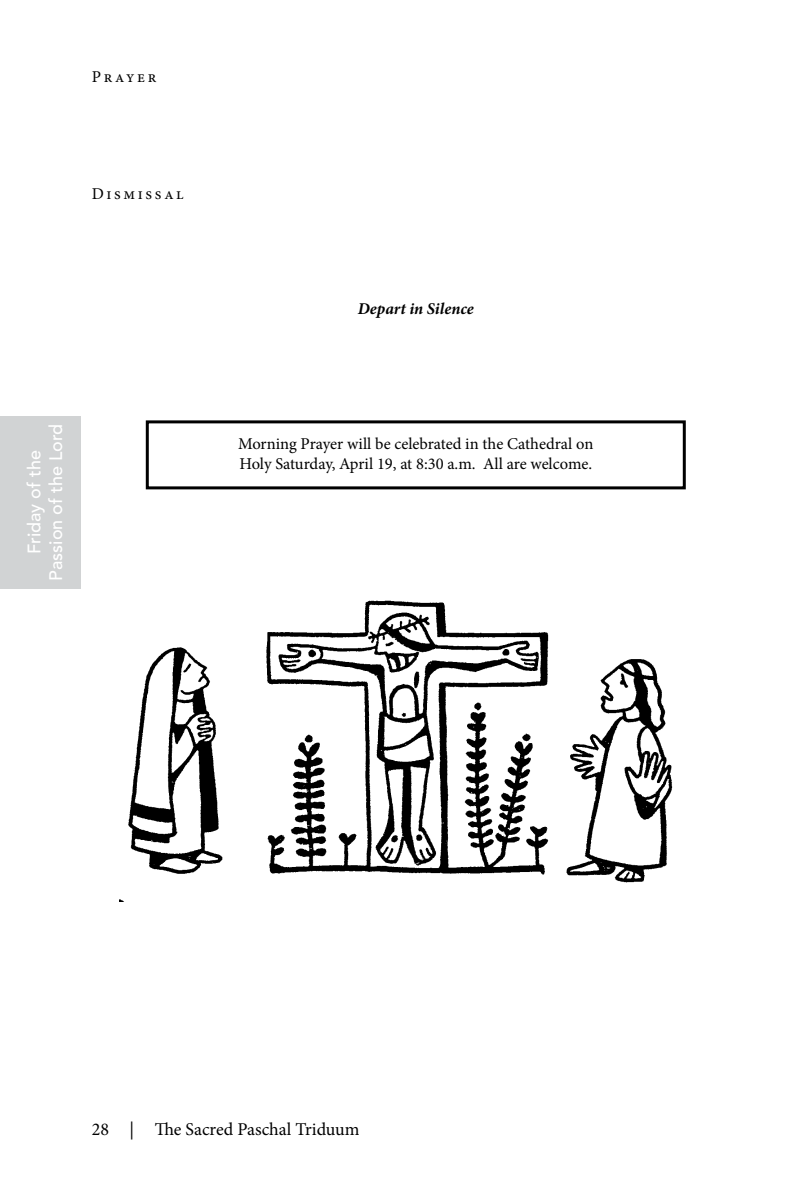
<style>
.page{position:relative;width:810px;height:1188px;background:#fff}
.page>*{position:absolute;margin:0;border:0;box-sizing:border-box;transform-origin:0 0}
.t1{font:500 18px/21.6px "Avenir LT Std";color:#fff;text-align:center}
.t2{font:18px "Minion Pro";letter-spacing:-.01em;color:#000}
.t3{font:16.5px/19.8px "Minion Pro";color:#000}
.t4{font:italic 700 16.5px "Minion Pro";color:#000}
.t5{font:16.5px "Minion Pro";letter-spacing:.16em;color:#000}
.t6{font:16.5px "Minion Pro";letter-spacing:.125em;color:#000}
</style>
<div class="page">
<div style="left:0;top:416px;width:81px;height:173px;background:#d1d3d4"></div>
<div style="left:146px;top:420px;width:540px;height:69px;border:3px solid #000"></div>
<img style="left:120px;top:600px;width:553px;height:302px">
<p class="t6" style="left:92px;top:66px;width:66px">Prayer</p>
<p class="t5" style="left:92px;top:183px;width:94px">Dismissal</p>
<p class="t1" style="left:24px;top:581px;width:158px;rotate:-90deg">Friday of the<br>Passion of the Lord</p>
<p class="t4" style="left:358px;top:297px;width:118px">Depart in Silence</p>
<p class="t3" style="left:238px;top:434px;width:357px">Morning Prayer will be celebrated in the Cathedral on<br>Holy Saturday, April 19, at 8:30 a.m. All are welcome.</p>
<p class="t2" style="left:92px;top:1117px;width:269px">28 | The Sacred Paschal Triduum</p>
</div>
